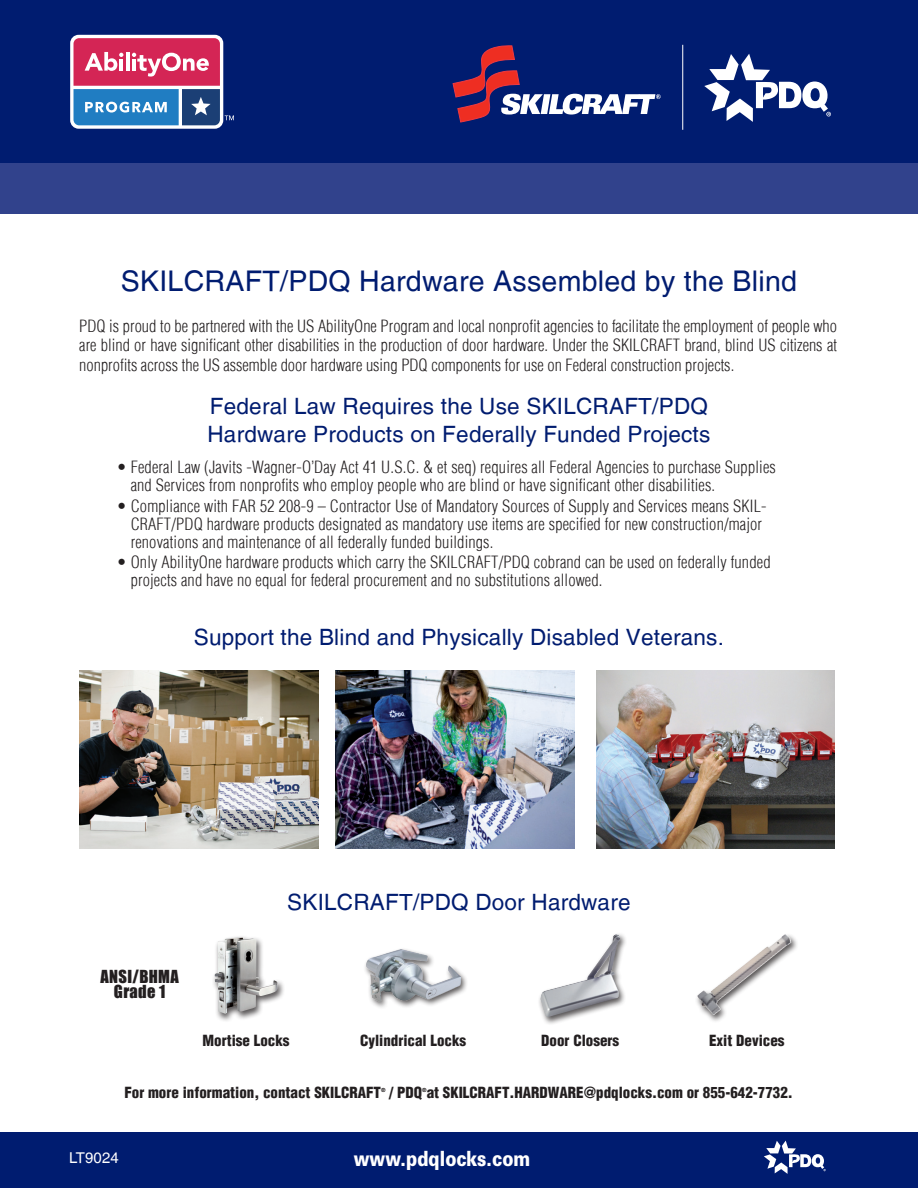
<style>
.page{position:relative;width:918px;height:1188px;background:#fff}
.page>*{position:absolute;margin:0;border:0;box-sizing:border-box;transform-origin:0 0}
.t1{font:28.5px "Helvetica LT";letter-spacing:.01em;color:#001c70}
.t2{font:22.5px/28.5px "Helvetica LT";letter-spacing:.01em;color:#001c70}
.t3{font:900 21px "Univers";color:#fff;scale:.8 1}
.t4{font:300 condensed 16.5px/18px "Helvetica LT";letter-spacing:.01em;color:#231f20}
.t5{font:16.5px/15px "Impact";letter-spacing:.02em;color:#231f20;text-align:center}
.t6{font:900 condensed 15px "Helvetica LT";color:#231f20}
.t7{font:15px "Helvetica LT";letter-spacing:.01em;color:#fff}
.t8{font:900 condensed 5.4px "Helvetica LT";color:#231f20}
</style>
<div class="page">
<div style="left:0;top:1133px;width:918px;height:55px;background:#001c70"></div>
<svg style="left:764px;top:1141px;width:62px;height:33px"></svg>
<div style="left:0;top:0;width:918px;height:163px;background:#001c70"></div>
<div style="left:0;top:163px;width:918px;height:50px;background:#31428c"></div>
<svg style="left:704px;top:54px;width:127px;height:68px"></svg>
<svg style="left:70px;top:35px;width:153px;height:94px"></svg>
<svg style="left:74px;top:38px;width:160px;height:87px;background:#926493"></svg>
<img style="left:336px;top:671px;width:239px;height:178px">
<img style="left:79px;top:671px;width:239px;height:178px">
<img style="left:596px;top:671px;width:239px;height:178px">
<svg style="left:453px;top:46px;width:208px;height:76px"></svg>
<hr style="left:682px;top:45px;width:1px;height:85px;background:#fff">
<div style="left:363px;top:947px;width:105px;height:63px;background:#231f20;opacity:.75"></div>
<img style="left:366px;top:949px;width:94px;height:53px">
<div style="left:537px;top:932px;width:91px;height:94px;background:#231f20;opacity:.75"></div>
<img style="left:540px;top:934px;width:80px;height:84px">
<div style="left:695px;top:932px;width:104px;height:92px;background:#231f20;opacity:.75"></div>
<img style="left:697px;top:934px;width:94px;height:81px">
<div style="left:212px;top:935px;width:73px;height:88px;background:#231f20;opacity:.75"></div>
<img style="left:215px;top:937px;width:62px;height:77px">
<p class="t1" style="left:121px;top:264px;width:678px">SKILCRAFT/PDQ Hardware Assembled by the Blind</p>
<p class="t4" style="left:79px;top:316px;width:759px;line-height:19.5px;text-align:justify">PDQ is proud to be partnered with the US AbilityOne Program and local nonprofit agencies to facilitate the employment of people who are blind or have significant other disabilities in the production of door hardware. Under the SKILCRAFT brand, blind US citizens at nonprofits across the US assemble door hardware using PDQ components for use on Federal construction projects.</p>
<p class="t2" style="left:208px;top:392px;width:504px">Federal Law Requires the Use SKILCRAFT/PDQ<br>Hardware Products on Federally Funded Projects</p>
<p class="t4" style="left:131px;top:458px;width:647px;text-indent:-14px">• Federal Law (Javits -Wagner-O’Day Act 41 U.S.C. &amp; et seq) requires all Federal Agencies to purchase Supplies and Services from nonprofits who employ people who are blind or have significant other disabilities.</p>
<p class="t4" style="left:131px;top:496px;width:637px;text-indent:-14px">• Compliance with FAR 52 208-9 – Contractor Use of Mandatory Sources of Supply and Services means SKIL-<br>CRAFT/PDQ hardware products designated as mandatory use items are specified for new construction/major renovations and maintenance of all federally funded buildings.</p>
<p class="t4" style="left:131px;top:553px;width:641px;text-indent:-14px">• Only AbilityOne hardware products which carry the SKILCRAFT/PDQ cobrand can be used on federally funded projects and have no equal for federal procurement and no substitutions allowed.</p>
<p class="t2" style="left:194px;top:623px;width:532px">Support the Blind and Physically Disabled Veterans.</p>
<p class="t5" style="left:101px;top:969px;width:80px">ANSI/BHMA<br>Grade 1</p>
<p class="t2" style="left:287px;top:888px;width:345px">SKILCRAFT/PDQ Door Hardware</p>
<p class="t6" style="left:203px;top:1031px;width:89px">Mortise Locks</p>
<p class="t6" style="left:360px;top:1031px;width:108px">Cylindrical Locks</p>
<p class="t6" style="left:541px;top:1031px;width:79px">Door Closers</p>
<p class="t6" style="left:709px;top:1031px;width:77px">Exit Devices</p>
<p class="t6" style="left:124px;top:1083px;width:258px">For more information, contact SKILCRAFT</p>
<p class="t8" style="left:381px;top:1087px;width:6px">®</p>
<p class="t6" style="left:389px;top:1083px;width:405px">/ PDQ at SKILCRAFT.HARDWARE@pdqlocks.com or 855-642-7732.</p>
<p class="t8" style="left:422px;top:1087px;width:6px">®</p>
<p class="t7" style="left:69px;top:1149px;width:51px">LT9024</p>
<p class="t3" style="left:354px;top:1146px;width:222px">www.pdqlocks.com</p>
</div>
